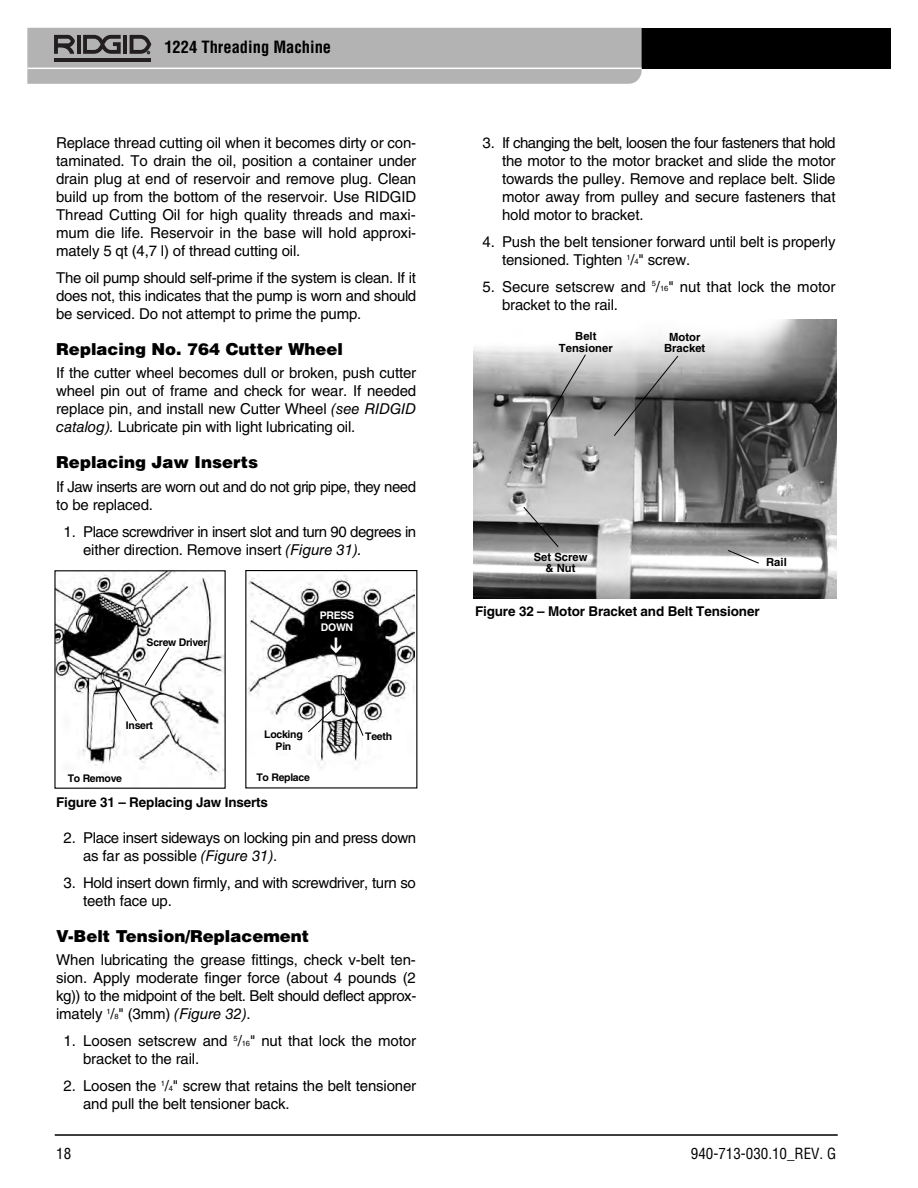
<style>
.page{position:relative;width:918px;height:1188px;background:#fff}
.page>*{position:absolute;margin:0;border:0;box-sizing:border-box;transform-origin:0 0}
.t1{font:900 16.5px "Helvetica LT Std";color:#000}
.t2{font:700 condensed 16.5px "Helvetica LT Std";color:#000}
.t3{font:15px/18px "Helvetica LT Std";letter-spacing:-.01em;color:#000}
.t4{font:15px/18px "Helvetica LT Std";letter-spacing:-.035em;color:#000}
.t5{font:condensed 15px "Helvetica LT Std";color:#000}
.t6{font:700 13.5px "Helvetica LT Std";letter-spacing:-.01em;color:#000}
.t7{font:700 11.25px/11.2px "Helvetica LT Std";color:#000;text-align:center}
.t8{font:700 10.5px/12px "Helvetica LT Std";letter-spacing:-.03em;color:#000;text-align:center}
.t9{font:700 10.5px/12px "Helvetica LT Std";letter-spacing:-.03em;color:#fff}
.s1{font-style:italic}
.s2{font-size:7.5px}
</style>
<div class="page">
<hr style="left:55px;top:1134px;width:783px;height:2px;background:#000">
<div style="left:463px;top:28px;width:428px;height:41px;background:#000"></div>
<svg style="left:27px;top:28px;width:615px;height:56px"></svg>
<img style="left:248px;top:575px;width:167px;height:193px">
<img style="left:56px;top:572px;width:168px;height:204px">
<svg style="left:307px;top:686px;width:57px;height:51px"></svg>
<svg style="left:144px;top:647px;width:26px;height:40px"></svg>
<svg style="left:111px;top:679px;width:26px;height:43px"></svg>
<img style="left:474px;top:320px;width:363px;height:278px">
<svg style="left:543px;top:354px;width:43px;height:72px"></svg>
<svg style="left:523px;top:506px;width:36px;height:42px"></svg>
<svg style="left:727px;top:549px;width:33px;height:15px"></svg>
<svg style="left:613px;top:355px;width:66px;height:82px"></svg>
<svg style="left:331px;top:638px;width:10px;height:15px"></svg>
<p class="t2" style="left:164px;top:41px;width:168px">1224 Threading Machine</p>
<p class="t3" style="left:56px;top:135px;width:362px;text-align:justify">Replace thread cutting oil when it becomes dirty or con&shy;taminated. To drain the oil, position a container under drain plug at end of reservoir and remove plug. Clean build up from the bottom of the reservoir. Use RIDGID Thread Cutting Oil for high quality threads and maxi&shy;mum die life. Reservoir in the base will hold approxi&shy;mately 5 qt (4,7 l) of thread cutting oil.</p>
<p class="t3" style="left:56px;top:270px;width:362px;text-align:justify">The oil pump should self-prime if the system is clean. If it does not, this indicates that the pump is worn and should be serviced. Do not attempt to prime the pump.</p>
<p class="t1" style="left:56px;top:343px;width:288px">Replacing No. 764 Cutter Wheel</p>
<p class="t3" style="left:56px;top:366px;width:362px;text-align:justify">If the cutter wheel becomes dull or broken, push cutter wheel pin out of frame and check for wear. If needed replace pin, and install new Cutter Wheel <span class="s1">(see RIDGID catalog).</span> Lubricate pin with light lubricating oil.</p>
<p class="t1" style="left:56px;top:457px;width:203px">Replacing Jaw Inserts</p>
<p class="t4" style="left:56px;top:479px;width:361px">If Jaw inserts are worn out and do not grip pipe, they need to be replaced.</p>
<p class="t4" style="left:83px;top:524px;width:335px;text-indent:-20px">1. Place screwdriver in insert slot and turn 90 degrees in either direction. Remove insert <span class="s1">(Figure 31).</span></p>
<p class="t8" style="left:147px;top:637px;width:62px">Screw Driver</p>
<p class="t8" style="left:126px;top:721px;width:29px">Insert</p>
<p class="t9" style="left:320px;top:610px;width:36px">PRESS<br>DOWN</p>
<p class="t8" style="left:264px;top:729px;width:40px">Locking<br>Pin</p>
<p class="t8" style="left:365px;top:731px;width:28px">Teeth</p>
<p class="t8" style="left:68px;top:773px;width:56px">To Remove</p>
<p class="t8" style="left:257px;top:773px;width:55px">To Replace</p>
<p class="t6" style="left:56px;top:797px;width:213px">Figure 31 – Replacing Jaw Inserts</p>
<p class="t3" style="left:83px;top:830px;width:335px;text-indent:-19px">2. Place insert sideways on locking pin and press down as far as possible <span class="s1">(Figure 31)</span>.</p>
<p class="t3" style="left:83px;top:875px;width:334px;text-indent:-20px">3. Hold insert down firmly, and with screwdriver, turn so teeth face up.</p>
<p class="t1" style="left:56px;top:930px;width:255px">V-Belt Tension/Replacement</p>
<p class="t3" style="left:56px;top:952px;width:362px;text-align:justify">When lubricating the grease fittings, check v-belt ten&shy;sion. Apply moderate finger force (about 4 pounds (2 kg)) to the midpoint of the belt. Belt should deflect approx&shy;imately <sup>1</sup>/<span class="s2">8</span>" (3mm) <span class="s1">(Figure 32)</span>.</p>
<p class="t3" style="left:83px;top:1033px;width:334px;text-indent:-20px">1. Loosen setscrew and <sup>5</sup>/<span class="s2">16</span>" nut that lock the motor bracket to the rail.</p>
<p class="t3" style="left:83px;top:1078px;width:335px;text-indent:-20px">2. Loosen the <sup>1</sup>/<span class="s2">4</span>" screw that retains the belt tensioner and pull the belt tensioner back.</p>
<p class="t3" style="left:502px;top:135px;width:335px;text-align:justify;text-indent:-20px">3. If changing the belt, loosen the four fasteners that hold the motor to the motor bracket and slide the motor towards the pulley. Remove and replace belt. Slide motor away from pulley and secure fasteners that hold motor to bracket.</p>
<p class="t3" style="left:502px;top:234px;width:335px;text-indent:-20px">4. Push the belt tensioner forward until belt is properly tensioned. Tighten <sup>1</sup>/<span class="s2">4</span>" screw.</p>
<p class="t3" style="left:502px;top:279px;width:335px;text-indent:-20px">5. Secure setscrew and <sup>5</sup>/<span class="s2">16</span>" nut that lock the motor bracket to the rail.</p>
<p class="t7" style="left:559px;top:332px;width:55px">Belt<br>Tensioner</p>
<p class="t7" style="left:664px;top:333px;width:43px">Motor<br>Bracket</p>
<p class="t7" style="left:534px;top:552px;width:55px">Set Screw &amp; Nut</p>
<p class="t7" style="left:766px;top:558px;width:22px">Rail</p>
<p class="t6" style="left:475px;top:606px;width:286px">Figure 32 – Motor Bracket and Belt Tensioner</p>
<p class="t5" style="left:56px;top:1147px;width:16px">18</p>
<p class="t5" style="left:691px;top:1147px;width:147px">940-713-030.10_REV. G</p>
</div>
